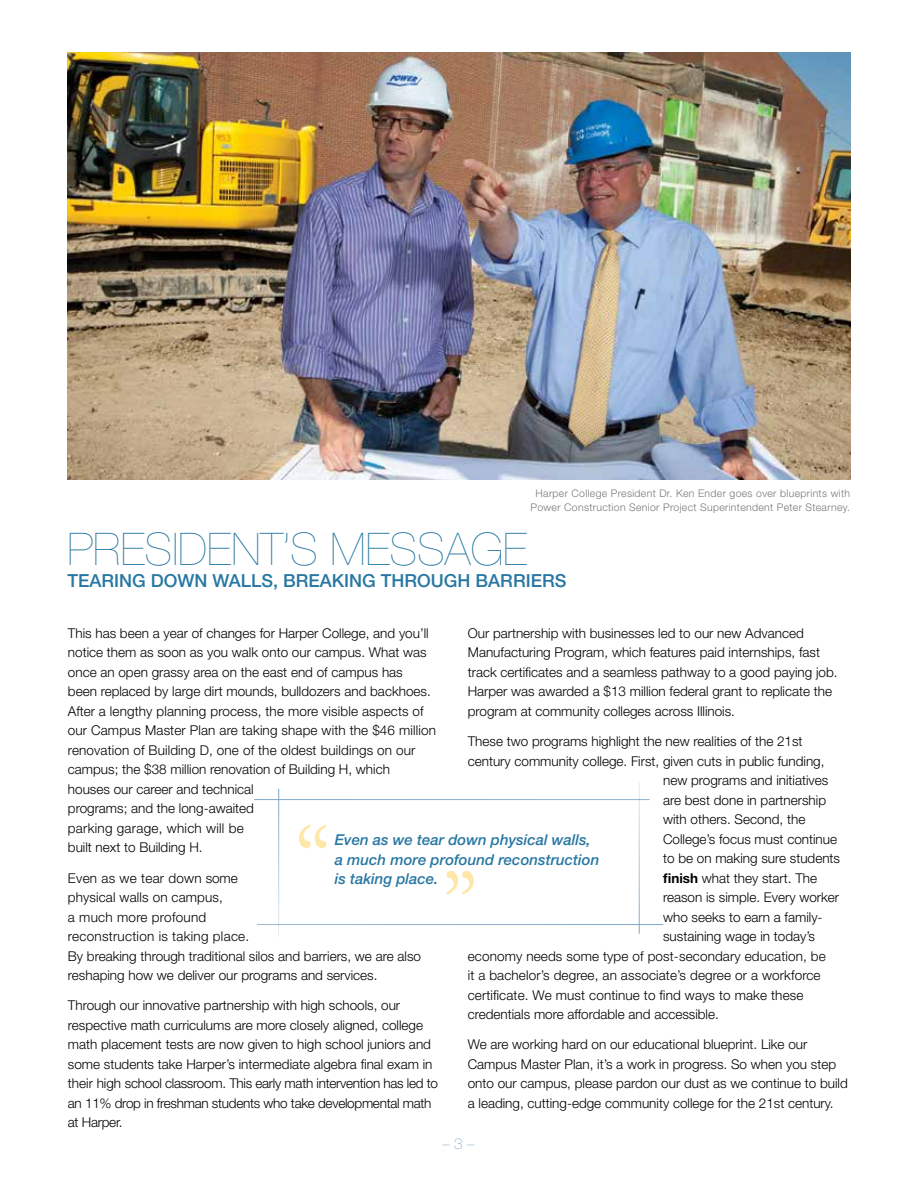
<style>
.page{position:relative;width:918px;height:1188px;background:#fff}
.page>*{position:absolute;margin:0;border:0;box-sizing:border-box;transform-origin:0 0}
.t1{font:200 45px "Helvetica Neue LT Std";color:#2877a2}
.t2{font:500 18px "Helvetica Neue LT Std";color:#2877a2}
.t3{font:italic 500 15px/19.5px "Helvetica Neue LT Std";color:#2877a2}
.t4{font:200 15px "Helvetica Neue LT Std";color:#2877a2}
.t5{font:300 13.5px/19.5px "Helvetica Neue LT Std";color:#000}
.t6{font:300 10.5px/13.5px "Helvetica Neue LT Std";letter-spacing:.03em;color:#77787b;text-align:center}
.s1{font-weight:700}
</style>
<div class="page">
<img style="left:68px;top:53px;width:782px;height:427px">
<svg style="left:299px;top:825px;width:28px;height:23px"></svg>
<svg style="left:446px;top:871px;width:28px;height:23px"></svg>
<hr style="left:639px;top:782px;width:1px;height:152px;background:#78a1c3">
<hr style="left:257px;top:924px;width:406px;height:1px;background:#78a1c3">
<hr style="left:278px;top:789px;width:1px;height:148px;background:#78a1c3">
<hr style="left:254px;top:799px;width:396px;height:1px;background:#78a1c3">
<p class="t6" style="left:530px;top:487px;width:321px">Harper College President Dr. Ken Ender goes over blueprints with<br>Power Construction Senior Project Superintendent Peter Stearney.</p>
<h1 class="t1" style="left:67px;top:523px;width:462px">PRESIDENT’S MESSAGE</h1>
<h2 class="t2" style="left:67px;top:570px;width:500px">TEARING DOWN WALLS, BREAKING THROUGH BARRIERS</h2>
<p class="t5" style="left:68px;top:623px;width:370px">This has been a year of changes for Harper College, and you’ll notice them as soon as you walk onto our campus. What was once an open grassy area on the east end of campus has<br>been replaced by large dirt mounds, bulldozers and backhoes.<br>After a lengthy planning process, the more visible aspects of our Campus Master Plan are taking shape with the $46 million renovation of Building D, one of the oldest buildings on our campus; the $38 million renovation of Building H, which<br>houses our career and technical<br>programs; and the long-awaited<br>parking garage, which will be<br>built next to Building H.</p>
<p class="t5" style="left:68px;top:868px;width:355px">Even as we tear down some<br>physical walls on campus,<br>a much more profound<br>reconstruction is taking place.<br>By breaking through traditional silos and barriers, we are also reshaping how we deliver our programs and services.</p>
<p class="t5" style="left:68px;top:996px;width:372px">Through our innovative partnership with high schools, our respective math curriculums are more closely aligned, college math placement tests are now given to high school juniors and some students take Harper’s intermediate algebra final exam in their high school classroom. This early math intervention has led to an 11% drop in freshman students who take developmental math at Harper.</p>
<p class="t5" style="left:468px;top:623px;width:371px">Our partnership with businesses led to our new Advanced Manufacturing Program, which features paid internships, fast track certificates and a seamless pathway to a good paying job.<br>Harper was awarded a $13 million federal grant to replicate the program at community colleges across Illinois.</p>
<p class="t5" style="left:468px;top:731px;width:336px">These two programs highlight the new realities of the 21st</p>
<p class="t5" style="left:468px;top:751px;width:358px">century community college. First, given cuts in public funding,</p>
<p class="t5" style="left:663px;top:770px;width:167px">new programs and initiatives</p>
<p class="t5" style="left:663px;top:790px;width:165px">are best done in partnership</p>
<p class="t5" style="left:663px;top:809px;width:144px">with others. Second, the</p>
<p class="t5" style="left:663px;top:829px;width:176px">College’s focus must continue</p>
<p class="t5" style="left:663px;top:848px;width:179px">to be on making sure students</p>
<p class="t5" style="left:663px;top:868px;width:156px"><span class="s1">finish</span> what they start. The</p>
<p class="t5" style="left:663px;top:887px;width:178px">reason is simple. Every worker</p>
<p class="t5" style="left:663px;top:907px;width:161px">who seeks to earn a family-</p>
<p class="t5" style="left:663px;top:926px;width:154px">sustaining wage in today’s</p>
<p class="t5" style="left:468px;top:946px;width:360px">economy needs some type of post-secondary education, be</p>
<p class="t5" style="left:468px;top:965px;width:354px">it a bachelor’s degree, an associate’s degree or a workforce</p>
<p class="t5" style="left:468px;top:985px;width:337px">certificate. We must continue to find ways to make these</p>
<p class="t5" style="left:468px;top:1004px;width:253px">credentials more affordable and accessible.</p>
<p class="t5" style="left:468px;top:1034px;width:382px">We are working hard on our educational blueprint. Like our Campus Master Plan, it’s a work in progress. So when you step onto our campus, please pardon our dust as we continue to build a leading, cutting-edge community college for the 21st century.</p>
<p class="t3" style="left:335px;top:830px;width:266px">Even as we tear down physical walls, a much more profound reconstruction is taking place.</p>
<p class="t4" style="left:443px;top:1135px;width:33px">– 3 –</p>
</div>
